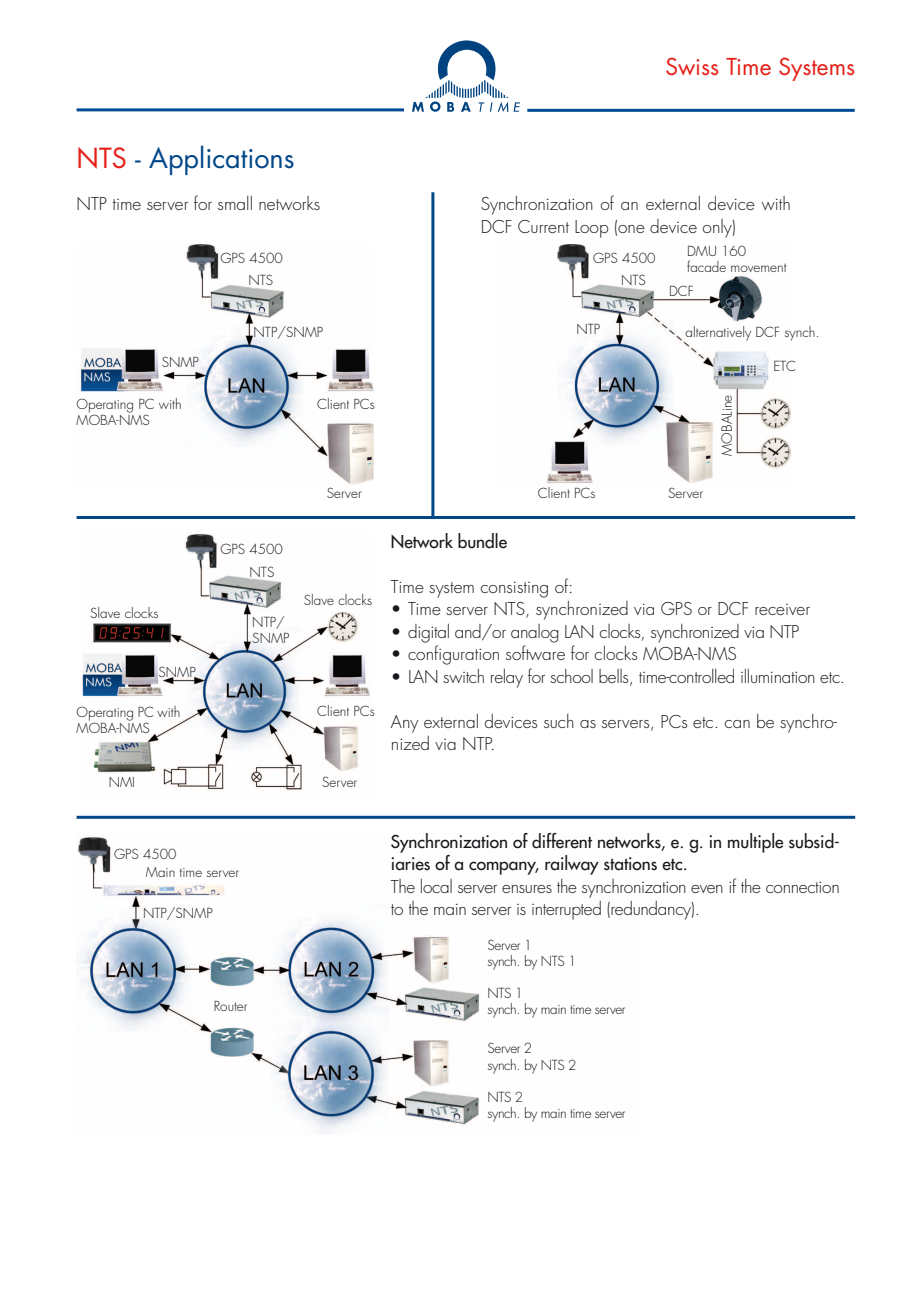
<style>
.page{position:relative;width:919px;height:1289px;background:#fff}
.page>*{position:absolute;margin:0;border:0;box-sizing:border-box;transform-origin:0 0}
.t1{font:27px "Futura Std";color:#004788}
.t2{font:22.65px "Futura";color:#e32119}
.t3{font:300 17.25px/22.5px "Futura Std";color:#1a171c}
.t4{font:300 17.25px/22.5px "Futura Std";letter-spacing:-.02em;color:#1a171c}
.t5{font:500 17.25px/22.5px "Futura Std";color:#1a171c}
.t6{font:300 13.5px/16.2px "Futura Std";color:#1a171c}
.t7{font:300 13.5px/16.2px "Futura Std";letter-spacing:-.03em;color:#1a171c}
.s1{color:#e32119}
</style>
<div class="page">
<svg style="left:412px;top:40px;width:108px;height:72px"></svg>
<hr style="left:77px;top:108px;width:327px;height:3px;background:#004c93">
<hr style="left:527px;top:109px;width:327px;height:3px;background:#004c93">
<hr style="left:77px;top:516px;width:778px;height:3px;background:#004788">
<hr style="left:77px;top:815px;width:778px;height:3px;background:#004788">
<hr style="left:431px;top:192px;width:3px;height:327px;background:#004788">
<img style="left:77px;top:837px;width:403px;height:296px">
<img style="left:546px;top:245px;width:244px;height:239px">
<img style="left:80px;top:245px;width:293px;height:240px">
<img style="left:82px;top:533px;width:289px;height:258px">
<h2 class="t2" style="left:665px;top:51px;width:191px">Swiss Time Systems</h2>
<h1 class="t1" style="left:77px;top:141px;width:219px"><span class="s1">NTS</span> - Applications</h1>
<p class="t3" style="left:77px;top:193px;width:245px">NTP time server for small networks</p>
<p class="t6" style="left:220px;top:250px;width:64px">GPS 4500</p>
<p class="t6" style="left:248px;top:272px;width:26px">NTS</p>
<p class="t6" style="left:162px;top:354px;width:39px">SNMP</p>
<p class="t6" style="left:253px;top:324px;width:71px">NTP/SNMP</p>
<p class="t6" style="left:77px;top:396px;width:107px">Operating PC with</p>
<p class="t6" style="left:317px;top:396px;width:59px">Client PCs</p>
<p class="t6" style="left:77px;top:412px;width:75px">MOBA-NMS</p>
<p class="t6" style="left:90px;top:605px;width:70px">Slave clocks</p>
<p class="t6" style="left:158px;top:664px;width:39px">SNMP</p>
<p class="t6" style="left:327px;top:485px;width:37px">Server</p>
<p class="t6" style="left:220px;top:541px;width:64px">GPS 4500</p>
<p class="t6" style="left:249px;top:564px;width:26px">NTS</p>
<p class="t6" style="left:252px;top:614px;width:39px">NTP/<br>SNMP</p>
<p class="t6" style="left:304px;top:592px;width:70px">Slave clocks</p>
<p class="t6" style="left:77px;top:704px;width:105px">Operating PC with</p>
<p class="t6" style="left:317px;top:703px;width:59px">Client PCs</p>
<p class="t6" style="left:77px;top:720px;width:75px">MOBA-NMS</p>
<p class="t6" style="left:109px;top:774px;width:28px">NMI</p>
<p class="t6" style="left:322px;top:774px;width:37px">Server</p>
<p class="t3" style="left:480px;top:193px;width:311px">Synchronization of an external device with<br>DCF Current Loop (one device only)</p>
<p class="t6" style="left:593px;top:250px;width:64px">GPS 4500</p>
<p class="t6" style="left:576px;top:322px;width:25px">NTP</p>
<p class="t6" style="left:621px;top:272px;width:26px">NTS</p>
<p class="t6" style="left:537px;top:485px;width:59px">Client PCs</p>
<p class="t6" style="left:687px;top:243px;width:101px">DMU 160 facade movement</p>
<p class="t6" style="left:669px;top:283px;width:26px">DCF</p>
<p class="t6" style="left:685px;top:324px;width:135px">alternatively DCF synch.</p>
<p class="t6" style="left:668px;top:485px;width:37px">Server</p>
<p class="t6" style="left:719px;top:455px;width:62px;rotate:-90deg">MOBALine</p>
<p class="t6" style="left:773px;top:358px;width:24px">ETC</p>
<p class="t5" style="left:391px;top:530px;width:118px">Network bundle</p>
<p class="t3" style="left:391px;top:576px;width:184px">Time system consisting of:</p>
<p class="t3" style="left:391px;top:598px;width:420px">• Time server NTS, synchronized via GPS or DCF receiver</p>
<p class="t4" style="left:391px;top:621px;width:410px">• digital and/or analog LAN clocks, synchronized via NTP</p>
<p class="t3" style="left:391px;top:643px;width:347px">• configuration software for clocks MOBA-NMS</p>
<p class="t4" style="left:391px;top:666px;width:455px">• LAN switch relay for school bells, time-controlled illumination etc.</p>
<p class="t3" style="left:391px;top:711px;width:447px">Any external devices such as servers, PCs etc. can be synchro&shy;nized via NTP.</p>
<p class="t6" style="left:114px;top:846px;width:64px">GPS 4500</p>
<p class="t6" style="left:146px;top:864px;width:95px">Main time server</p>
<p class="t6" style="left:143px;top:905px;width:71px">NTP/SNMP</p>
<p class="t6" style="left:214px;top:998px;width:35px">Router</p>
<p class="t5" style="left:391px;top:830px;width:450px">Synchronization of different networks, e. g. in multiple subsid&shy;iaries of a company, railway stations etc.</p>
<p class="t4" style="left:391px;top:876px;width:450px">The local server ensures the synchronization even if the connection to the main server is interrupted (redundancy).</p>
<p class="t7" style="left:487px;top:936px;width:90px">Server 1<br>synch. by NTS 1</p>
<p class="t7" style="left:487px;top:985px;width:140px">NTS 1<br>synch. by main time server</p>
<p class="t7" style="left:487px;top:1040px;width:90px">Server 2<br>synch. by NTS 2</p>
<p class="t7" style="left:487px;top:1089px;width:140px">NTS 2<br>synch. by main time server</p>
</div>
